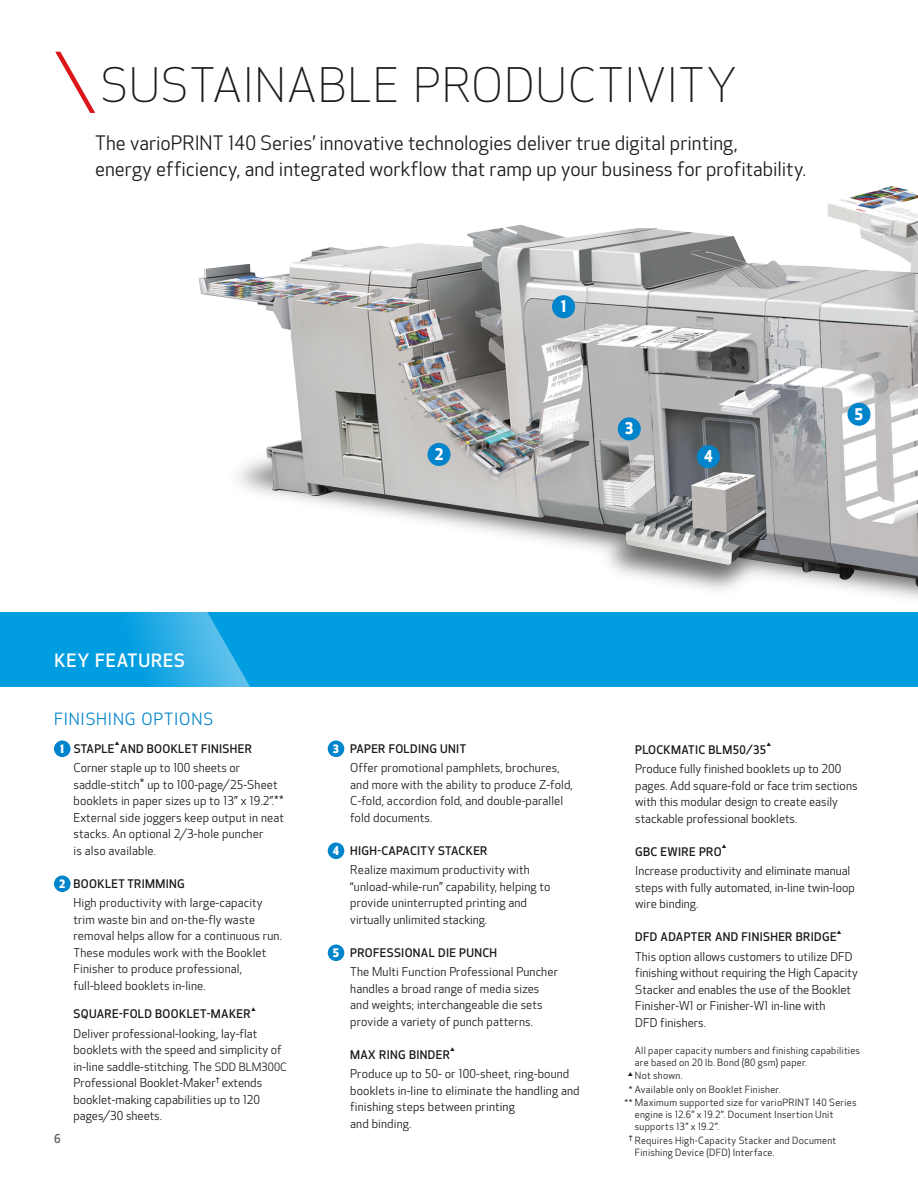
<style>
.page{position:relative;width:918px;height:1188px;background:#fff}
.page>*{position:absolute;margin:0;border:0;box-sizing:border-box;transform-origin:0 0}
.page_header_1line{font:300 46.5px "Optic Sans 101";letter-spacing:.04em;color:#1c1b1a}
.t1{font:19.5px/25.5px "Optic Sans 201";color:#1c1b1a}
.CHART_Head_CAPS_KO{font:500 18px "Optic Sans 301";letter-spacing:.05em;color:#fff}
.DIAGRAM_header{font:16.5px "Optic Sans 201";letter-spacing:.045em;color:#0084cb}
.t2{font:700 15.75px "Optic Sans 401";color:#fff}
.DIAGRAM_text{font:12px/16.5px "Optic Sans 201";letter-spacing:.01em;color:#1c1b1a}
.t3{font:500 12px "Optic Sans 301";color:#5f6160}
.DIAGRAM_subhead{font:500 11.7px "Optic Sans 301";letter-spacing:.03em;color:#1c1b1a}
.t4{font:9.75px/12px "Optic Sans 201";letter-spacing:.025em;color:#1c1b1a}
.DIAGRAM_text-2{font:7.05px "Arial";color:#1c1b1a}
.s1{font-family:"Optic Sans 501";font-weight:800;font-size:11.25px;color:#fff}
.s2{font-family:"Arial"}
.s3{font-size:11.25px}
.s4{font-family:"Optic Sans 501";font-weight:800;font-size:11.55px;color:#fff}
</style>
<div class="page">
<div style="left:0;top:612px;width:140px;height:75px;background:#009de0"></div>
<img style="left:140px;top:186px;width:778px;height:501px">
<div style="left:328px;top:740px;width:16px;height:17px;background:#0084cb;border-radius:50%"></div>
<div style="left:328px;top:842px;width:16px;height:17px;background:#0084cb;border-radius:50%"></div>
<div style="left:328px;top:944px;width:16px;height:17px;background:#0084cb;border-radius:50%"></div>
<div style="left:54px;top:740px;width:17px;height:17px;background:#0084cb;border-radius:50%"></div>
<div style="left:54px;top:875px;width:17px;height:17px;background:#0084cb;border-radius:50%"></div>
<div style="left:552px;top:295px;width:23px;height:23px;background:#0084cb;border-radius:50%"></div>
<div style="left:697px;top:445px;width:23px;height:23px;background:#0084cb;border-radius:50%"></div>
<div style="left:847px;top:403px;width:24px;height:23px;background:#0084cb;border-radius:50%"></div>
<div style="left:428px;top:443px;width:23px;height:23px;background:#0084cb;border-radius:50%"></div>
<div style="left:618px;top:417px;width:23px;height:23px;background:#0084cb;border-radius:50%"></div>
<svg style="left:55px;top:52px;width:40px;height:61px"></svg>
<h1 class="page_header_1line" style="left:101px;top:59px;width:637px">SUSTAINABLE PRODUCTIVITY</h1>
<h2 class="t1" style="left:95px;top:131px;width:713px">The varioPRINT 140 Series’ innovative technologies deliver true digital printing,<br>energy efficiency, and integrated workflow that ramp up your business for profitability.</h2>
<h3 class="t2" style="left:435px;top:445px;width:10px">2</h3>
<h3 class="t2" style="left:561px;top:297px;width:7px">1</h3>
<h3 class="t2" style="left:625px;top:419px;width:10px">3</h3>
<h3 class="t2" style="left:704px;top:447px;width:10px">4</h3>
<h3 class="t2" style="left:855px;top:405px;width:10px">5</h3>
<h3 class="CHART_Head_CAPS_KO" style="left:54px;top:650px;width:132px">KEY FEATURES</h3>
<h4 class="DIAGRAM_header" style="left:54px;top:710px;width:161px">FINISHING OPTIONS</h4>
<h5 class="DIAGRAM_subhead" style="left:60px;top:742px;width:56px"><span class="s1">1</span> STAPLE</h5>
<h5 class="DIAGRAM_subhead" style="left:120px;top:742px;width:133px">AND BOOKLET FINISHER</h5>
<p class="DIAGRAM_text" style="left:74px;top:760px;width:212px">Corner staple up to 100 sheets or saddle-stitch<span class="s2">*</span> up to 100-page/25-Sheet booklets in paper sizes up to 13” x 19.2”.<span class="s2">** </span>External side joggers keep output in neat stacks. An optional 2/3-hole puncher<br>is also available.</p>
<h5 class="DIAGRAM_subhead" style="left:59px;top:877px;width:127px"><span class="s1">2</span> BOOKLET TRIMMING</h5>
<p class="DIAGRAM_text" style="left:74px;top:895px;width:210px">High productivity with large-capacity trim waste bin and on-the-fly waste removal helps allow for a continuous run.<br>These modules work with the Booklet Finisher to produce professional, full-bleed booklets in-line.</p>
<h5 class="DIAGRAM_subhead" style="left:73px;top:1007px;width:179px">SQUARE-FOLD BOOKLET-MAKER</h5>
<p class="DIAGRAM_text" style="left:74px;top:1026px;width:215px">Deliver professional-looking, lay-flat booklets with the speed and simplicity of in-line saddle-stitching. The <span class="s3">SDD BLM300C </span>Professional Booklet-Maker</p>
<p class="DIAGRAM_text-2" style="left:216px;top:1075px;width:5px">†</p>
<p class="DIAGRAM_text" style="left:74px;top:1075px;width:190px;text-indent:148px">extends booklet-making capabilities up to 120 pages/30 sheets.</p>
<p class="t3" style="left:54px;top:1132px;width:8px">6</p>
<h5 class="DIAGRAM_subhead" style="left:333px;top:742px;width:135px"><span class="s1">3</span> PAPER FOLDING UNIT</h5>
<p class="DIAGRAM_text" style="left:350px;top:760px;width:224px">Offer promotional pamphlets, brochures, and more with the ability to produce Z-fold, C-fold, accordion fold, and double-parallel fold documents.</p>
<h5 class="DIAGRAM_subhead" style="left:333px;top:844px;width:156px"><span class="s4">4</span> HIGH-CAPACITY STACKER</h5>
<p class="DIAGRAM_text" style="left:350px;top:862px;width:202px">Realize maximum productivity with “unload-while-run” capability, helping to provide uninterrupted printing and virtually unlimited stacking.</p>
<h5 class="DIAGRAM_subhead" style="left:333px;top:946px;width:166px"><span class="s4">5</span> PROFESSIONAL DIE PUNCH</h5>
<p class="DIAGRAM_text" style="left:350px;top:964px;width:209px">The Multi Function Professional Puncher handles a broad range of media sizes and weights; interchangeable die sets provide a variety of punch patterns.</p>
<h5 class="DIAGRAM_subhead" style="left:350px;top:1048px;width:101px">MAX RING BINDER</h5>
<p class="DIAGRAM_text" style="left:350px;top:1066px;width:231px">Produce up to 50- or 100-sheet, ring-bound booklets in-line to eliminate the handling and finishing steps between printing<br>and binding.</p>
<h5 class="DIAGRAM_subhead" style="left:635px;top:743px;width:132px">PLOCKMATIC BLM50/35</h5>
<p class="DIAGRAM_text" style="left:635px;top:761px;width:224px">Produce fully finished booklets up to 200 pages. Add square-fold or face trim sections with this modular design to create easily stackable professional booklets.</p>
<h5 class="DIAGRAM_subhead" style="left:635px;top:845px;width:88px">GBC EWIRE PRO</h5>
<p class="DIAGRAM_text" style="left:635px;top:863px;width:221px">Increase productivity and eliminate manual steps with fully automated, in-line twin-loop wire binding.</p>
<h5 class="DIAGRAM_subhead" style="left:635px;top:930px;width:203px">DFD ADAPTER AND FINISHER BRIDGE</h5>
<p class="DIAGRAM_text" style="left:635px;top:949px;width:224px">This option allows customers to utilize DFD finishing without requiring the High Capacity Stacker and enables the use of the Booklet Finisher-W1 or Finisher-W1 in-line with<br>DFD finishers.</p>
<p class="t4" style="left:635px;top:1044px;width:227px">All paper capacity numbers and finishing capabilities are based on 20 lb. Bond (80 gsm) paper.</p>
<p class="t4" style="left:628px;top:1070px;width:56px"><sup>▲</sup> Not shown.</p>
<p class="t4" style="left:629px;top:1083px;width:153px"><span class="s2">*</span> Available only on Booklet Finisher.</p>
<p class="t4" style="left:625px;top:1097px;width:233px"><span class="s2">**</span> Maximum supported size for varioPRINT 140 Series</p>
<p class="t4" style="left:635px;top:1109px;width:200px">engine is 12.6” x 19.2”. Document Insertion Unit supports 13” x 19.2”.</p>
<p class="t4" style="left:635px;top:1134px;width:203px;text-indent:-6px"><sup>†</sup> Requires High-Capacity Stacker and Document<br>Finishing Device (DFD) Interface.</p>
</div>
